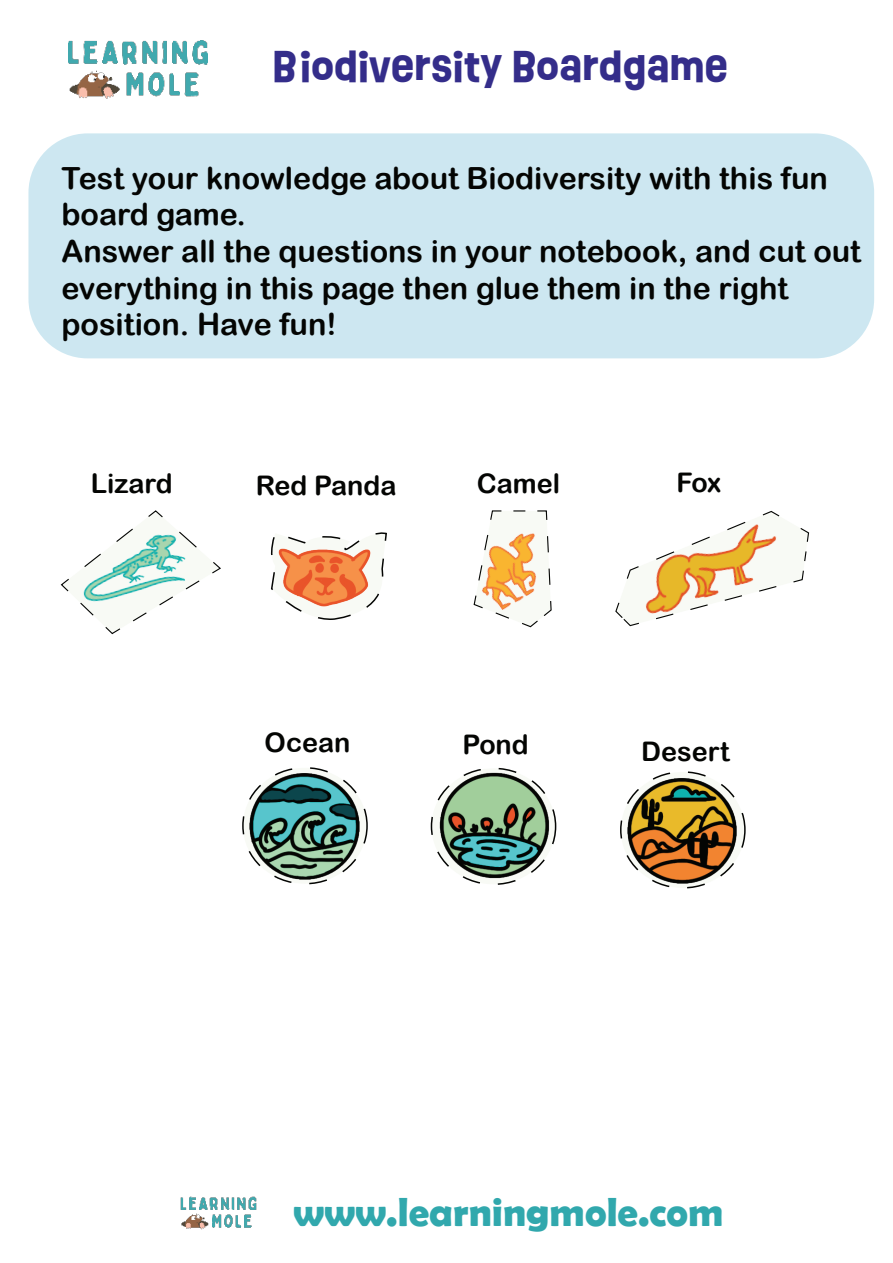
<style>
.page{position:relative;width:893px;height:1263px;background:#fff}
.page>*{position:absolute;margin:0;border:0;box-sizing:border-box;transform-origin:0 0}
.t1{font:700 40.8px "Berlin Sans FB Demi";color:#31a8ad}
.t2{font:700 38.4px "Ruddy";color:#342d8a}
.t3{font:30.45px/36.6px "Arial Rounded MT Bold";color:#040503}
.t4{font:27px "Arial Rounded MT Bold";color:#040503}
</style>
<div class="page">
<img style="left:28px;top:133px;width:113px;height:103px">
<img style="left:28px;top:236px;width:113px;height:399px">
<img style="left:141px;top:43px;width:733px;height:846px">
<img style="left:250px;top:773px;width:110px;height:106px">
<img style="left:627px;top:619px;width:247px;height:264px">
<img style="left:68px;top:40px;width:139px;height:72px">
<img style="left:180px;top:1196px;width:77px;height:34px">
<p class="t2" style="left:272px;top:38px;width:457px">Biodiversity Boardgame</p>
<p class="t3" style="left:62px;top:159px;width:801px">Test your knowledge about Biodiversity with this fun board game.<br>Answer all the questions in your notebook, and cut out everything in this page then glue them in the right position. Have fun!</p>
<p class="t4" style="left:91px;top:467px;width:83px">Lizard</p>
<p class="t4" style="left:256px;top:469px;width:142px">Red Panda</p>
<p class="t4" style="left:477px;top:468px;width:85px">Camel</p>
<p class="t4" style="left:676px;top:467px;width:46px">Fox</p>
<p class="t4" style="left:265px;top:726px;width:87px">Ocean</p>
<p class="t4" style="left:462px;top:729px;width:68px">Pond</p>
<p class="t4" style="left:641px;top:735px;width:90px">Desert</p>
<h1 class="t1" style="left:294px;top:1188px;width:432px">www.learningmole.com</h1>
</div>
